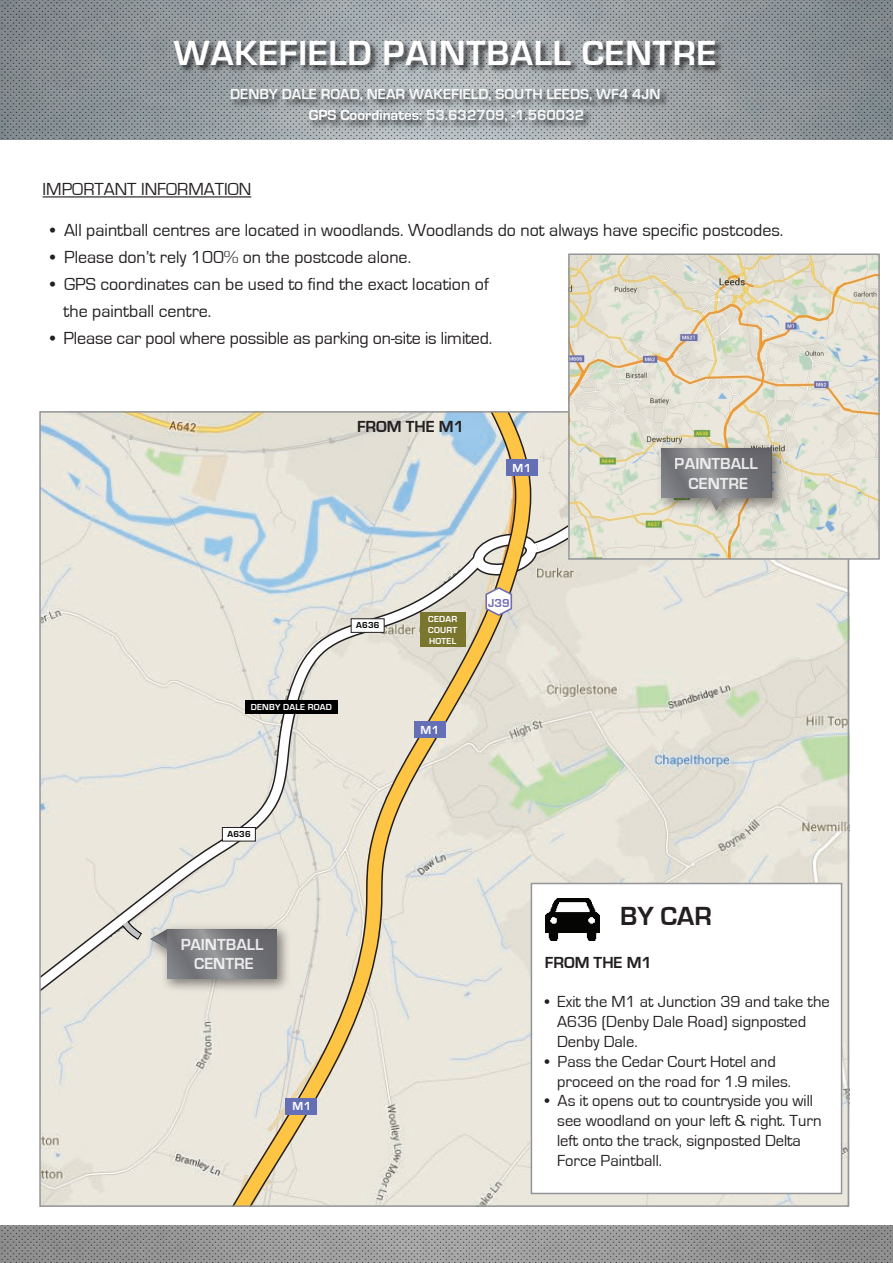
<style>
.page{position:relative;width:893px;height:1263px;background:#fff}
.page>*{position:absolute;margin:0;border:0;box-sizing:border-box;transform-origin:0 0}
.t1{font:700 36px "Eurostile";letter-spacing:.025em;color:#fff}
.t2{font:700 27px "Eurostile";color:#231f20}
.t3{font:18px/27px "Eurostile";color:#231f20}
.t4{font:16.5px/19.8px "Eurostile";color:#231f20}
.t5{font:700 16.5px/19.8px "Eurostile";color:#fff;text-align:center}
.t6{font:700 16.5px "Eurostile";color:#231f20}
.t7{font:700 15px/21px "Eurostile";color:#f6f8f8;text-align:center}
.t8{font:700 12px "Eurostile";color:#fff}
.t9{font:700 12px "Eurostile";color:#706db2}
.t10{font:700 9px/10.8px "Eurostile";letter-spacing:.025em;color:#fff;text-align:justify}
.t11{font:700 9px "Eurostile";letter-spacing:.025em;color:#000001}
.s1{color:#fff}
</style>
<div class="page">
<img style="left:0;top:0;width:892px;height:139px">
<img style="left:228px;top:85px;width:444px;height:30px">
<img style="left:306px;top:105px;width:291px;height:31px">
<img style="left:171px;top:31px;width:558px;height:54px">
<img style="left:0;top:1225px;width:892px;height:38px">
<hr style="left:43px;top:196px;width:208px;height:2px;background:#231f20">
<img style="left:42px;top:414px;width:804px;height:790px">
<svg style="left:42px;top:549px;width:166px;height:457px;background:#e8e5dc"></svg>
<svg style="left:212px;top:414px;width:326px;height:790px;background:#e3dfd3"></svg>
<svg style="left:118px;top:918px;width:25px;height:28px"></svg>
<div style="left:414px;top:721px;width:31px;height:17px;background:#656fb5"></div>
<div style="left:506px;top:459px;width:31px;height:17px;background:#656fb5"></div>
<div style="left:286px;top:1098px;width:31px;height:16px;background:#656fb5"></div>
<div style="left:245px;top:700px;width:93px;height:14px;background:#000001"></div>
<div style="left:351px;top:618px;width:33px;height:15px;background:#fff;border:1px solid #231f20"></div>
<div style="left:420px;top:613px;width:45px;height:34px;background:#7a762e"></div>
<svg style="left:464px;top:487px;width:181px;height:129px;background:#e0d8c5"></svg>
<div style="left:222px;top:827px;width:34px;height:14px;background:#fff;border:1px solid #231f20"></div>
<img style="left:571px;top:257px;width:305px;height:300px">
<div style="left:568px;top:254px;width:311px;height:306px;border:2px solid #939598"></div>
<div style="left:530px;top:883px;width:312px;height:311px;background:#fff;border:2px solid #939598"></div>
<img style="left:546px;top:899px;width:53px;height:42px">
<img style="left:142px;top:920px;width:154px;height:78px">
<svg style="left:150px;top:929px;width:17px;height:20px"></svg>
<svg style="left:167px;top:929px;width:110px;height:49px"></svg>
<svg style="left:167px;top:930px;width:109px;height:48px;background:#7b7b80"></svg>
<img style="left:652px;top:439px;width:138px;height:91px">
<svg style="left:661px;top:498px;width:110px;height:13px"></svg>
<svg style="left:662px;top:449px;width:108px;height:49px;background:#7b7b80"></svg>
<h1 class="t1" style="left:174px;top:33px;width:544px">WAKEFIELD PAINTBALL CENTRE</h1>
<p class="t7" style="left:230px;top:84px;width:431px">DENBY DALE ROAD, NEAR WAKEFIELD, SOUTH LEEDS, WF4 4JN<br><span class="s1">GPS Coordinates:</span> 53.632709, -1.560032</p>
<p class="t3" style="left:43px;top:176px;width:210px">IMPORTANT INFORMATION</p>
<p class="t3" style="left:50px;top:217px;width:735px">• All paintball centres are located in woodlands. Woodlands do not always have specific postcodes.</p>
<p class="t3" style="left:50px;top:244px;width:362px">• Please don’t rely 100% on the postcode alone.</p>
<p class="t3" style="left:64px;top:271px;width:426px;text-indent:-14px">• GPS coordinates can be used to find the exact location of the paintball centre.</p>
<p class="t3" style="left:50px;top:325px;width:443px">• Please car pool where possible as parking on-site is limited.</p>
<p class="t6" style="left:357px;top:418px;width:108px">FROM THE M1</p>
<p class="t8" style="left:512px;top:462px;width:20px">M1</p>
<p class="t5" style="left:674px;top:454px;width:85px">PAINTBALL<br>CENTRE</p>
<p class="t10" style="left:251px;top:701px;width:82px">DENBY DALE ROAD</p>
<p class="t11" style="left:356px;top:620px;width:25px">A636</p>
<p class="t10" style="left:428px;top:614px;width:30px">CEDAR COURT HOTEL</p>
<p class="t8" style="left:420px;top:723px;width:20px">M1</p>
<p class="t9" style="left:488px;top:596px;width:23px">J39</p>
<p class="t11" style="left:227px;top:829px;width:25px">A636</p>
<p class="t5" style="left:180px;top:935px;width:85px">PAINTBALL<br>CENTRE</p>
<p class="t8" style="left:292px;top:1100px;width:20px">M1</p>
<h2 class="t2" style="left:620px;top:902px;width:93px">BY CAR</h2>
<p class="t6" style="left:545px;top:953px;width:108px">FROM THE M1</p>
<p class="t4" style="left:557px;top:992px;width:274px;text-indent:-12px">• Exit the M1 at Junction 39 and take the<br>A636 (Denby Dale Road) signposted<br>Denby Dale.</p>
<p class="t4" style="left:557px;top:1052px;width:235px;text-indent:-12px">• Pass the Cedar Court Hotel and proceed on the road for 1.9 miles.</p>
<p class="t4" style="left:557px;top:1091px;width:266px;text-indent:-12px">• As it opens out to countryside you will see woodland on your left &amp; right. Turn left onto the track, signposted Delta Force Paintball.</p>
</div>
